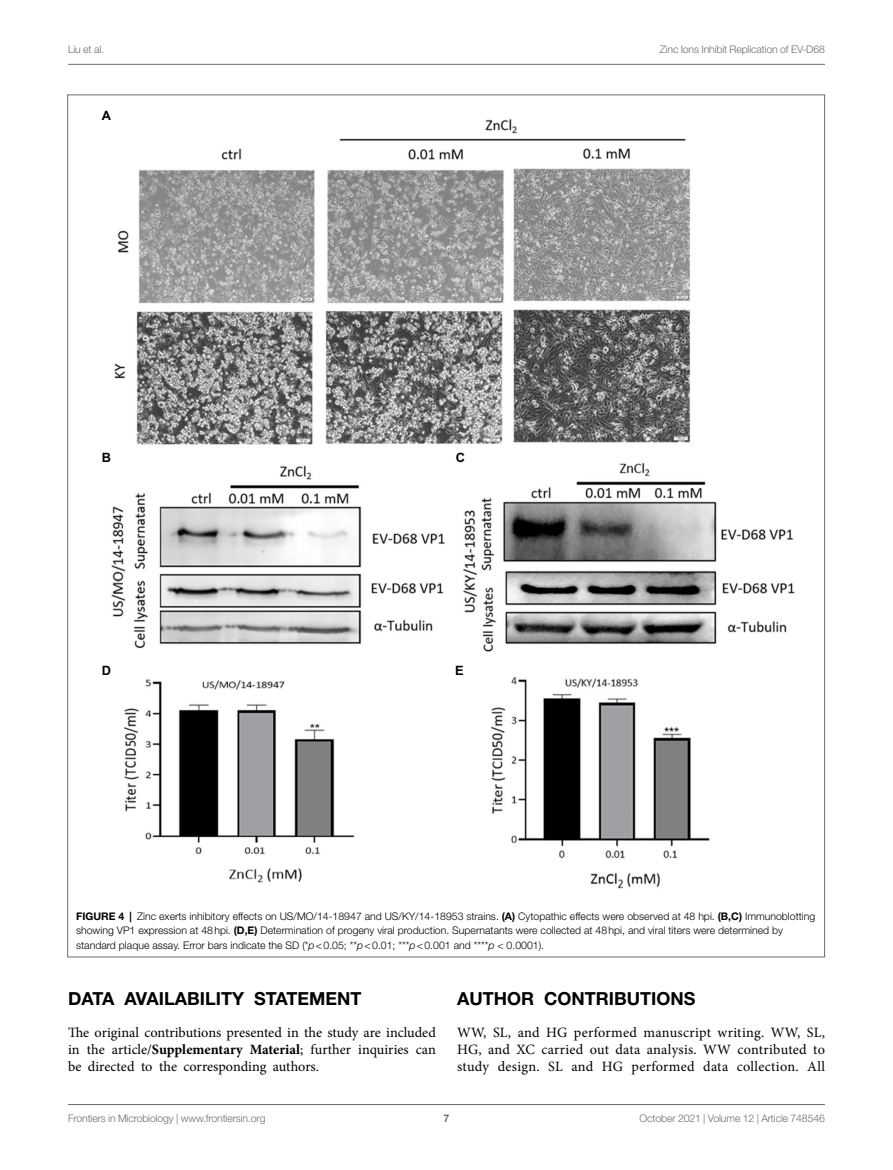
<style>
.page{position:relative;width:893px;height:1170px;background:#fff}
.page>*{position:absolute;margin:0;border:0;box-sizing:border-box;transform-origin:0 0}
.HEAD_1{font:700 18px "Helvetica Neue LT Std";color:#000}
.TEXT_FLUSH{font:14.25px/17.2px "Minion Pro";letter-spacing:.01em;color:#000;text-align:justify}
.t1{font:700 12.9px "Arial";color:#000}
.FIG_LEG{font:300 10.5px/14.2px "Helvetica Neue LT Std";color:#000}
.t2{font:300 10.5px "Helvetica Neue LT Std";letter-spacing:-.015em;color:#6d6e71}
.t3{font:700 10.5px "Helvetica Neue LT Std";color:#6d6e71}
.s1{font-weight:700}
.s2{font-style:italic}
</style>
<div class="page">
<hr style="left:68px;top:64px;width:757px;height:1px;background:#6d6e71">
<hr style="left:68px;top:1104px;width:757px;height:1px;background:#6d6e71">
<img style="left:111px;top:119px;width:684px;height:770px">
<p class="t2" style="left:68px;top:42px;width:38px">Liu et al.</p>
<p class="t2" style="left:660px;top:42px;width:167px">Zinc Ions Inhibit Replication of EV-D68</p>
<p class="t1" style="left:102px;top:106px;width:11px">A</p>
<p class="t1" style="left:102px;top:449px;width:11px">B</p>
<p class="t1" style="left:456px;top:449px;width:11px">C</p>
<p class="t1" style="left:102px;top:662px;width:11px">D</p>
<p class="t1" style="left:455px;top:662px;width:10px">E</p>
<p class="FIG_LEG" style="left:76px;top:908px;width:741px"><span class="s1">FIGURE 4 |</span> Zinc exerts inhibitory effects on US/MO/14-18947 and US/KY/14-18953 strains. <span class="s1">(A)</span> Cytopathic effects were observed at 48 hpi. <span class="s1">(B,C)</span> Immunoblotting showing VP1 expression at 48hpi. <span class="s1">(D,E)</span> Determination of progeny viral production. Supernatants were collected at 48hpi, and viral titers were determined by standard plaque assay. Error bars indicate the SD (*<span class="s2">p</span>&lt;0.05; **<span class="s2">p</span>&lt;0.01; ***<span class="s2">p</span>&lt;0.001 and ****<span class="s2">p</span> &lt; 0.0001).</p>
<p class="HEAD_1" style="left:68px;top:987px;width:295px">DATA AVAILABILITY STATEMENT</p>
<p class="TEXT_FLUSH" style="left:68px;top:1023px;width:369px">The original contributions presented in the study are included in the article/<span class="s1">Supplementary Material</span>; further inquiries can be directed to the corresponding authors.</p>
<p class="HEAD_1" style="left:457px;top:987px;width:240px">AUTHOR CONTRIBUTIONS</p>
<p class="TEXT_FLUSH" style="left:457px;top:1023px;width:369px">WW, SL, and HG performed manuscript writing. WW, SL, HG, and XC carried out data analysis. WW contributed to study design. SL and HG performed data collection. All</p>
<p class="t2" style="left:68px;top:1111px;width:199px">Frontiers in Microbiology | www.frontiersin.org</p>
<p class="t3" style="left:444px;top:1111px;width:7px">7</p>
<p class="t2" style="left:640px;top:1111px;width:187px">October 2021 | Volume 12 | Article 748546</p>
</div>
